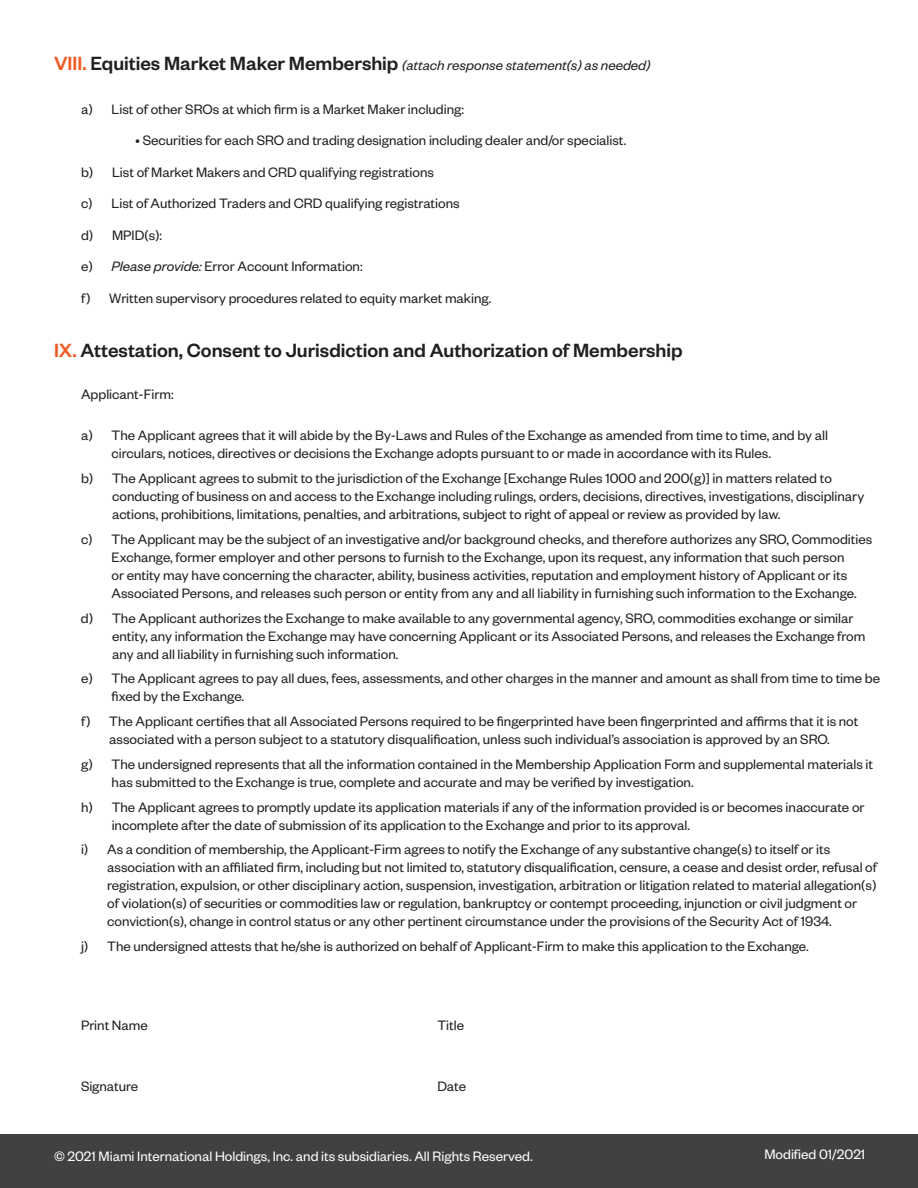
<style>
.page{position:relative;width:918px;height:1188px;background:#fff}
.page>*{position:absolute;margin:0;border:0;box-sizing:border-box;transform-origin:0 0}
.t1{font:500 21px "Founders Grotesk";color:#231f20}
.t2{font:15px/18px "Founders Grotesk";color:#231f20}
.t3{font:15px "Founders Grotesk";color:#fff}
.t4{font:italic 15px "Founders Grotesk";color:#231f20}
.s1{font-weight:500;font-style:normal;font-size:21px;color:#f15822}
.s2{font-weight:500;font-style:normal;font-size:21px}
.s3{font-style:italic}
.s4{color:#f15822}
</style>
<div class="page">
<div style="left:0;top:1135px;width:918px;height:53px;background:#414042"></div>
<p class="t4" style="left:54px;top:56px;width:598px"><span class="s1">VIII.</span> <span class="s2">Equities Market Maker Membership</span> (attach response statement(s) as needed)</p>
<p class="t2" style="left:81px;top:99px;width:385px">a) List of other SROs at which firm is a Market Maker including:</p>
<p class="t2" style="left:81px;top:124px;width:547px;line-height:31.5px;text-indent:54px">• Securities for each SRO and trading designation including dealer and/or specialist. b) List of Market Makers and CRD qualifying registrations<br>c) List of Authorized Traders and CRD qualifying registrations<br>d) MPID(s):<br>e) <span class="s3">Please provide:</span> Error Account Information:<br>f) Written supervisory procedures related to equity market making.</p>
<h1 class="t1" style="left:54px;top:337px;width:630px"><span class="s4">IX.</span> Attestation, Consent to Jurisdiction and Authorization of Membership</h1>
<p class="t2" style="left:81px;top:385px;width:94px">Applicant-Firm:</p>
<p class="t2" style="left:112px;top:426px;width:718px;text-indent:-31px">a) The Applicant agrees that it will abide by the By-Laws and Rules of the Exchange as amended from time to time, and by all circulars, notices, directives or decisions the Exchange adopts pursuant to or made in accordance with its Rules.</p>
<p class="t2" style="left:112px;top:469px;width:754px;text-indent:-31px">b) The Applicant agrees to submit to the jurisdiction of the Exchange [Exchange Rules 1000 and 200(g)] in matters related to conducting of business on and access to the Exchange including rulings, orders, decisions, directives, investigations, disciplinary actions, prohibitions, limitations, penalties, and arbitrations, subject to right of appeal or review as provided by law.</p>
<p class="t2" style="left:112px;top:529px;width:762px;text-indent:-31px">c) The Applicant may be the subject of an investigative and/or background checks, and therefore authorizes any SRO, Commodities Exchange, former employer and other persons to furnish to the Exchange, upon its request, any information that such person<br>or entity may have concerning the character, ability, business activities, reputation and employment history of Applicant or its Associated Persons, and releases such person or entity from any and all liability in furnishing such information to the Exchange.</p>
<p class="t2" style="left:112px;top:608px;width:755px;text-indent:-31px">d) The Applicant authorizes the Exchange to make available to any governmental agency, SRO, commodities exchange or similar entity, any information the Exchange may have concerning Applicant or its Associated Persons, and releases the Exchange from any and all liability in furnishing such information.</p>
<p class="t2" style="left:112px;top:669px;width:770px;text-indent:-31px">e) The Applicant agrees to pay all dues, fees, assessments, and other charges in the manner and amount as shall from time to time be fixed by the Exchange.</p>
<p class="t2" style="left:81px;top:712px;width:779px;text-align:center">f) The Applicant certifies that all Associated Persons required to be fingerprinted have been fingerprinted and affirms that it is not associated with a person subject to a statutory disqualification, unless such individual’s association is approved by an SRO.</p>
<p class="t2" style="left:112px;top:754px;width:763px;text-indent:-31px">g) The undersigned represents that all the information contained in the Membership Application Form and supplemental materials it has submitted to the Exchange is true, complete and accurate and may be verified by investigation.</p>
<p class="t2" style="left:112px;top:797px;width:754px;text-indent:-31px">h) The Applicant agrees to promptly update its application materials if any of the information provided is or becomes inaccurate or incomplete after the date of submission of its application to the Exchange and prior to its approval.</p>
<p class="t2" style="left:107px;top:840px;width:771px;text-indent:-26px">i) As a condition of membership, the Applicant-Firm agrees to notify the Exchange of any substantive change(s) to itself or its association with an affiliated firm, including but not limited to, statutory disqualification, censure, a cease and desist order, refusal of registration, expulsion, or other disciplinary action, suspension, investigation, arbitration or litigation related to material allegation(s) of violation(s) of securities or commodities law or regulation, bankruptcy or contempt proceeding, injunction or civil judgment or conviction(s), change in control status or any other pertinent circumstance under the provisions of the Security Act of 1934.</p>
<p class="t2" style="left:81px;top:937px;width:729px">j) The undersigned attests that he/she is authorized on behalf of Applicant-Firm to make this application to the Exchange.</p>
<p class="t2" style="left:81px;top:1016px;width:68px">Print Name</p>
<p class="t2" style="left:81px;top:1076px;width:59px">Signature</p>
<p class="t2" style="left:437px;top:1016px;width:28px">Title</p>
<p class="t2" style="left:437px;top:1076px;width:30px">Date</p>
<p class="t3" style="left:54px;top:1147px;width:480px">© 2021 Miami International Holdings, Inc. and its subsidiaries. All Rights Reserved.</p>
<p class="t3" style="left:764px;top:1145px;width:102px">Modified 01/2021</p>
</div>
